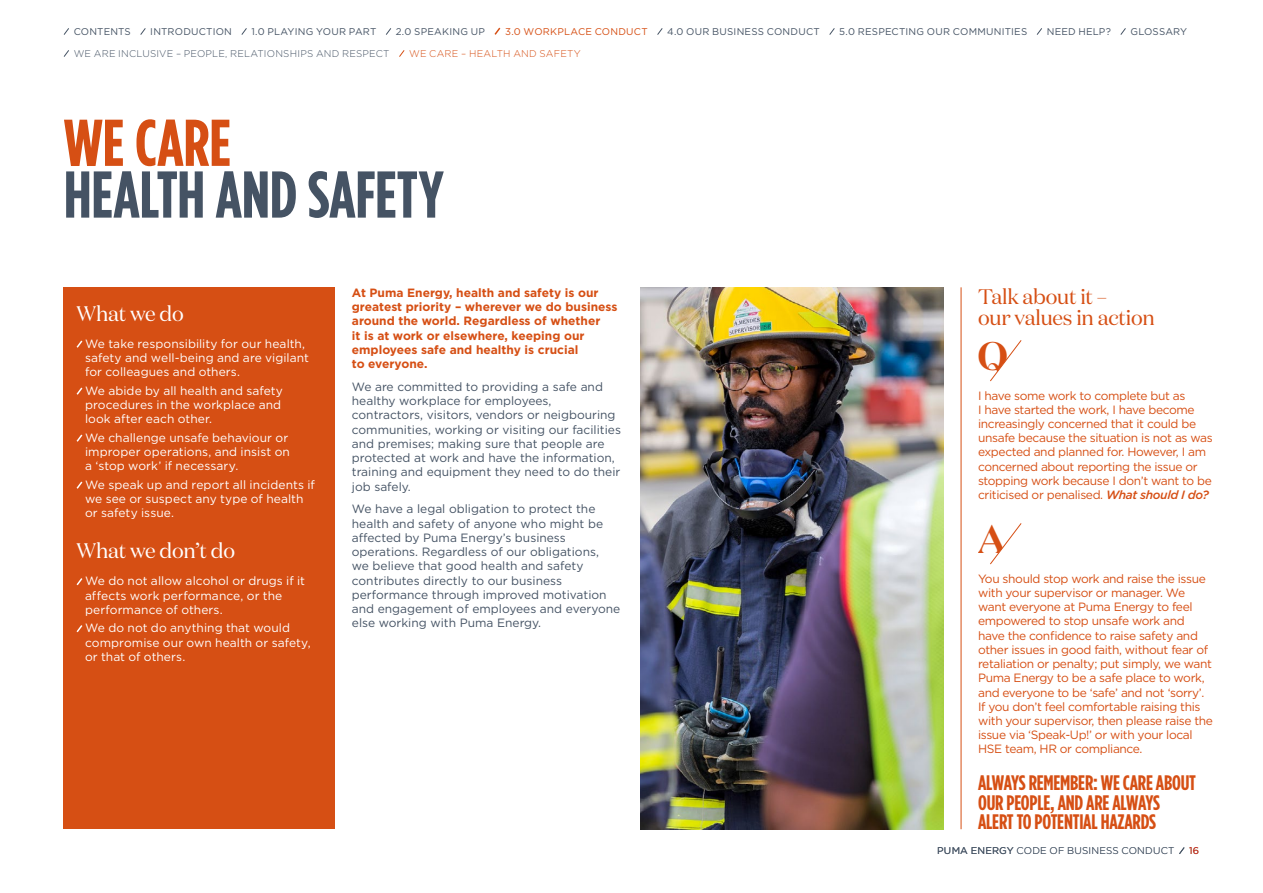
<style>
.page{position:relative;width:1263px;height:893px;background:#fff}
.page>*{position:absolute;margin:0;border:0;box-sizing:border-box;transform-origin:0 0}
.t1{font:700 66px "Gotham Condensed";letter-spacing:-.005em;color:#455364}
.t2{font:700 66px "Gotham Condensed";letter-spacing:-.005em;color:#d64f14}
.t3{font:600 39.9px "Domaine Disp";color:#d64f14}
.t4{font:700 21px/19.5px "Gotham Condensed";letter-spacing:-.01em;color:#d64f14}
.t5{font:21px/21px "Domaine Disp";letter-spacing:-.01em;color:#d64f14}
.t6{font:21px "Domaine Disp";letter-spacing:-.01em;color:#fff}
.t7{font:12px/14.2px "Gotham";letter-spacing:-.03em;color:#d64f14}
.t8{font:12px/14.2px "Gotham";color:#455364}
.t9{font:12px/14.2px "Gotham";letter-spacing:.005em;color:#fff}
.t10{font:700 12px/14.2px "Gotham";color:#d64f14}
.t11{font:9.75px "Gotham";letter-spacing:.025em;color:#455364}
.t12{font:300 9.75px "Gotham";letter-spacing:.02em;color:#455364}
.t13{font:300 9.75px "Gotham";letter-spacing:.02em;color:#d64f14}
.t14{font:9.75px "Gotham";letter-spacing:.025em;color:#d64f14}
.t15{font:9.75px "Gotham";color:#d9081d}
.s1{font-weight:500;font-style:italic}
.s2{font-weight:400}
</style>
<div class="page">
<div style="left:64px;top:287px;width:271px;height:542px;background:#d64f14"></div>
<svg style="left:76px;top:340px;width:7px;height:8px"></svg>
<svg style="left:76px;top:387px;width:7px;height:8px"></svg>
<svg style="left:76px;top:434px;width:7px;height:8px"></svg>
<svg style="left:76px;top:481px;width:7px;height:8px"></svg>
<svg style="left:76px;top:578px;width:7px;height:8px"></svg>
<svg style="left:76px;top:625px;width:7px;height:8px"></svg>
<svg style="left:990px;top:340px;width:32px;height:42px"></svg>
<svg style="left:990px;top:523px;width:32px;height:42px"></svg>
<img style="left:640px;top:287px;width:304px;height:542px">
<hr style="left:961px;top:287px;width:1px;height:542px;background:#d64f14">
<svg style="left:1179px;top:847px;width:6px;height:7px"></svg>
<svg style="left:63px;top:28px;width:6px;height:7px"></svg>
<svg style="left:140px;top:28px;width:6px;height:7px"></svg>
<svg style="left:241px;top:28px;width:6px;height:7px"></svg>
<svg style="left:386px;top:28px;width:6px;height:7px"></svg>
<svg style="left:494px;top:27px;width:7px;height:8px"></svg>
<svg style="left:657px;top:28px;width:6px;height:7px"></svg>
<svg style="left:829px;top:28px;width:6px;height:7px"></svg>
<svg style="left:1036px;top:28px;width:6px;height:7px"></svg>
<svg style="left:1120px;top:28px;width:6px;height:7px"></svg>
<svg style="left:63px;top:50px;width:6px;height:7px"></svg>
<svg style="left:399px;top:50px;width:6px;height:7px"></svg>
<p class="t11" style="left:74px;top:25px;width:59px">CONTENTS</p>
<p class="t11" style="left:150px;top:25px;width:83px">INTRODUCTION</p>
<p class="t11" style="left:251px;top:25px;width:126px">1.0 PLAYING YOUR PART</p>
<p class="t11" style="left:396px;top:25px;width:91px">2.0 SPEAKING UP</p>
<p class="t14" style="left:505px;top:25px;width:144px">3.0 WORKPLACE CONDUCT</p>
<p class="t11" style="left:667px;top:25px;width:154px">4.0 OUR BUSINESS CONDUCT</p>
<p class="t11" style="left:839px;top:25px;width:189px">5.0 RESPECTING OUR COMMUNITIES</p>
<p class="t11" style="left:1047px;top:25px;width:66px">NEED HELP?</p>
<p class="t11" style="left:1130px;top:25px;width:58px">GLOSSARY</p>
<p class="t12" style="left:74px;top:47px;width:317px">WE ARE INCLUSIVE – PEOPLE, RELATIONSHIPS AND RESPECT</p>
<p class="t13" style="left:409px;top:47px;width:173px">WE CARE – HEALTH AND SAFETY</p>
<h1 class="t2" style="left:64px;top:104px;width:169px">WE CARE</h1>
<h1 class="t1" style="left:64px;top:156px;width:381px">HEALTH AND SAFETY</h1>
<h3 class="t6" style="left:77px;top:300px;width:109px">What we do</h3>
<p class="t9" style="left:85px;top:336px;width:226px">We take responsibility for our health, safety and well-being and are vigilant for colleagues and others.</p>
<p class="t9" style="left:85px;top:383px;width:199px">We abide by all health and safety procedures in the workplace and look after each other.</p>
<p class="t9" style="left:85px;top:430px;width:206px">We challenge unsafe behaviour or improper operations, and insist on a ‘stop work’ if necessary.</p>
<p class="t9" style="left:85px;top:477px;width:231px">We speak up and report all incidents if we see or suspect any type of health or safety issue.</p>
<h3 class="t6" style="left:77px;top:538px;width:160px">What we don’t do</h3>
<p class="t9" style="left:85px;top:574px;width:222px">We do not allow alcohol or drugs if it affects work performance, or the performance of others.</p>
<p class="t9" style="left:85px;top:621px;width:227px">We do not do anything that would compromise our own health or safety, or that of others.</p>
<p class="t10" style="left:352px;top:285px;width:267px">At Puma Energy, health and safety is our greatest priority – wherever we do business around the world. Regardless of whether<br>it is at work or elsewhere, keeping our employees safe and healthy is crucial<br>to everyone.</p>
<p class="t8" style="left:352px;top:379px;width:271px">We are committed to providing a safe and healthy workplace for employees, contractors, visitors, vendors or neigbouring communities, working or visiting our facilities and premises; making sure that people are protected at work and have the information, training and equipment they need to do their job safely.</p>
<p class="t8" style="left:352px;top:502px;width:270px">We have a legal obligation to protect the health and safety of anyone who might be affected by Puma Energy’s business operations. Regardless of our obligations,<br>we believe that good health and safety contributes directly to our business performance through improved motivation and engagement of employees and everyone else working with Puma Energy.</p>
<h3 class="t5" style="left:978px;top:286px;width:178px">Talk about it –<br>our values in action</h3>
<h2 class="t3" style="left:977px;top:330px;width:32px">Q</h2>
<p class="t7" style="left:978px;top:388px;width:236px">I have some work to complete but as<br>I have started the work, I have become increasingly concerned that it could be unsafe because the situation is not as was expected and planned for. However, I am concerned about reporting the issue or stopping work because I don’t want to be criticised or penalised. <span class="s1">What should I do?</span></p>
<h2 class="t3" style="left:977px;top:513px;width:31px">A</h2>
<p class="t7" style="left:978px;top:571px;width:236px">You should stop work and raise the issue with your supervisor or manager. We want everyone at Puma Energy to feel empowered to stop unsafe work and have the confidence to raise safety and other issues in good faith, without fear of retaliation or penalty; put simply, we want Puma Energy to be a safe place to work, and everyone to be ‘safe’ and not ‘sorry’.<br>If you don’t feel comfortable raising this with your supervisor, then please raise the issue via ‘Speak-Up!’ or with your local HSE team, HR or compliance.</p>
<h3 class="t4" style="left:978px;top:773px;width:220px">ALWAYS REMEMBER: WE CARE ABOUT<br>OUR PEOPLE, AND ARE ALWAYS<br>ALERT TO POTENTIAL HAZARDS</h3>
<p class="t12" style="left:937px;top:844px;width:239px"><span class="s2">PUMA ENERGY</span> CODE OF BUSINESS CONDUCT</p>
<p class="t15" style="left:1189px;top:844px;width:12px">16</p>
</div>
